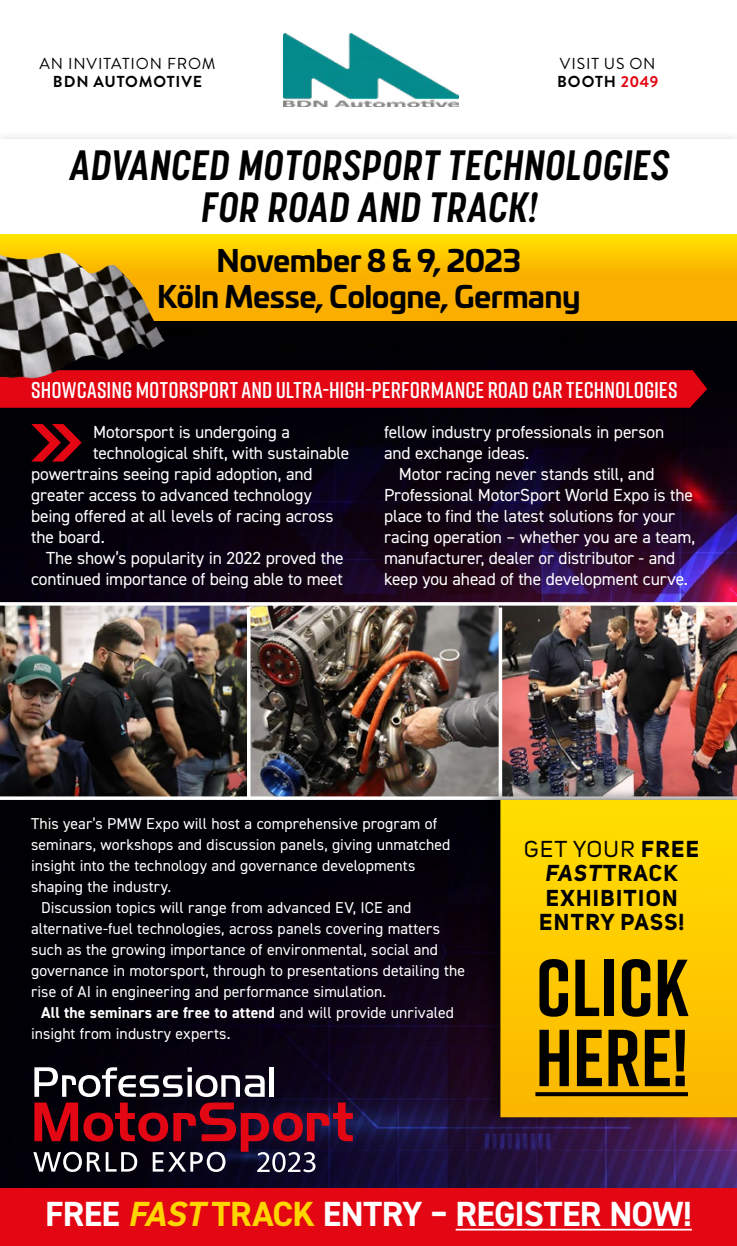
<style>
.page{position:relative;width:737px;height:1246px;background:#fff}
.page>*{position:absolute;margin:0;border:0;box-sizing:border-box;transform-origin:0 0}
.t1{font:700 80.5px/70px "Rift";color:#000}
.t2{font:700 42px/42px "Korolev Condensed";color:#000;text-align:center}
.t3{font:700 35px "DIN2014";letter-spacing:-.02em;color:#fff}
.t4{font:700 29.75px/35.4px "Univia Pro";letter-spacing:-.02em;color:#000;text-align:center}
.t5{font:600 22.75px "Rift";letter-spacing:.005em;color:#fff}
.t6{font:700 22.75px/24.5px "Uni Sans";letter-spacing:.06em;color:#000;text-align:center}
.t7{font:17.5px/21px "DIN2014";letter-spacing:-.01em;color:#fff}
.t8{font:15.92px/18.7px "Brandon Grotesque";letter-spacing:.055em;color:#000}
.t9{font:700 15.92px "Brandon Grotesque";letter-spacing:.05em;color:#000}
.t10{font:15.75px "DIN2014";letter-spacing:.005em;color:#fff}
.t11{font:700 15.75px "DIN2014";letter-spacing:.01em;color:#fff}
.s1{font-weight:700}
.s2{font-weight:700;color:#e30613}
.s3{font-weight:400}
.s4{font-style:italic}
.s5{font-style:italic;color:#ffd500}
.s6{color:#ffd500}
</style>
<div class="page">
<img style="left:283px;top:34px;width:175px;height:72px">
<svg style="left:1px;top:235px;width:736px;height:86px"></svg>
<img style="left:0;top:321px;width:737px;height:286px">
<img style="left:0;top:799px;width:737px;height:389px">
<div style="left:0;top:1188px;width:737px;height:57px;background:#e30613"></div>
<hr style="left:455px;top:1228px;width:237px;height:2px;background:#fff">
<img style="left:0;top:605px;width:498px;height:191px">
<img style="left:500px;top:605px;width:237px;height:182px">
<hr style="left:0;top:602px;width:737px;height:3px;background:#fff">
<hr style="left:247px;top:607px;width:3px;height:190px;background:#fff">
<svg style="left:498px;top:607px;width:4px;height:180px"></svg>
<div style="left:480px;top:787px;width:257px;height:338px;background:#000;opacity:.49"></div>
<svg style="left:500px;top:799px;width:237px;height:317px"></svg>
<div style="left:0;top:370px;width:707px;height:37px;background:#e30613"></div>
<svg style="left:31px;top:424px;width:51px;height:37px"></svg>
<svg style="left:535px;top:1091px;width:153px;height:4px"></svg>
<img style="left:26px;top:252px;width:33px;height:7px">
<svg style="left:34px;top:1067px;width:231px;height:29px"></svg>
<hr style="left:270px;top:1067px;width:4px;height:29px;background:#fff">
<svg style="left:33px;top:1102px;width:320px;height:69px"></svg>
<p class="t8" style="left:39px;top:54px;width:178px">AN INVITATION FROM</p>
<p class="t9" style="left:53px;top:71px;width:151px">BDN AUTOMOTIVE</p>
<p class="t8" style="left:557px;top:54px;width:103px">VISIT US ON<br><span class="s1">BOOTH</span> <span class="s2">2049</span></p>
<h2 class="t2" style="left:69px;top:144px;width:607px">ADVANCED MOTORSPORT TECHNOLOGIES<br>FOR ROAD AND TRACK!</h2>
<h3 class="t4" style="left:157px;top:241px;width:425px">November 8 &amp; 9, 2023<br>Köln Messe, Cologne, Germany</h3>
<h3 class="t5" style="left:31px;top:373px;width:648px">SHOWCASING MOTORSPORT AND ULTRA-HIGH-PERFORMANCE ROAD CAR TECHNOLOGIES</h3>
<p class="t7" style="left:93px;top:421px;width:198px">Motorsport is undergoing a</p>
<p class="t7" style="left:93px;top:442px;width:258px">technological shift, with sustainable</p>
<p class="t7" style="left:31px;top:463px;width:283px">powertrains seeing rapid adoption, and</p>
<p class="t7" style="left:31px;top:484px;width:282px">greater access to advanced technology</p>
<p class="t7" style="left:31px;top:505px;width:304px">being offered at all levels of racing across</p>
<p class="t7" style="left:31px;top:526px;width:75px">the board.</p>
<p class="t7" style="left:46px;top:547px;width:299px">The show’s popularity in 2022 proved the</p>
<p class="t7" style="left:31px;top:568px;width:313px">continued importance of being able to meet</p>
<p class="t7" style="left:384px;top:421px;width:282px">fellow industry professionals in person and exchange ideas.</p>
<p class="t7" style="left:384px;top:463px;width:313px;text-indent:15px">Motor racing never stands still, and Professional MotorSport World Expo is the place to find the latest solutions for your racing operation – whether you are a team, manufacturer, dealer or distributor - and keep you ahead of the development curve.</p>
<p class="t10" style="left:31px;top:813px;width:407px">This year’s PMW Expo will host a comprehensive program of</p>
<p class="t10" style="left:31px;top:834px;width:421px">seminars, workshops and discussion panels, giving unmatched</p>
<p class="t10" style="left:31px;top:855px;width:386px">insight into the technology and governance developments</p>
<p class="t10" style="left:31px;top:876px;width:142px">shaping the industry.</p>
<p class="t10" style="left:41px;top:897px;width:372px">Discussion topics will range from advanced EV, ICE and</p>
<p class="t10" style="left:31px;top:918px;width:410px">alternative-fuel technologies, across panels covering matters</p>
<p class="t10" style="left:31px;top:939px;width:408px">such as the growing importance of environmental, social and</p>
<p class="t10" style="left:31px;top:960px;width:435px">governance in motorsport, through to presentations detailing the</p>
<p class="t10" style="left:31px;top:981px;width:356px">rise of AI in engineering and performance simulation.</p>
<p class="t11" style="left:41px;top:1002px;width:414px">All the seminars are free to attend <span class="s3">and will provide unrivaled</span></p>
<p class="t10" style="left:31px;top:1023px;width:201px">insight from industry experts.</p>
<h3 class="t6" style="left:524px;top:836px;width:176px"><span class="s3">GET YOUR</span> FREE<br><span class="s4">FAST</span>TRACK<br>EXHIBITION<br>ENTRY PASS!</h3>
<h1 class="t1" style="left:535px;top:951px;width:154px">CLICK<br>HERE!</h1>
<h3 class="t3" style="left:45px;top:1190px;width:648px">FREE <span class="s5">FAST</span><span class="s6">TRACK</span> ENTRY – REGISTER NOW!</h3>
</div>
